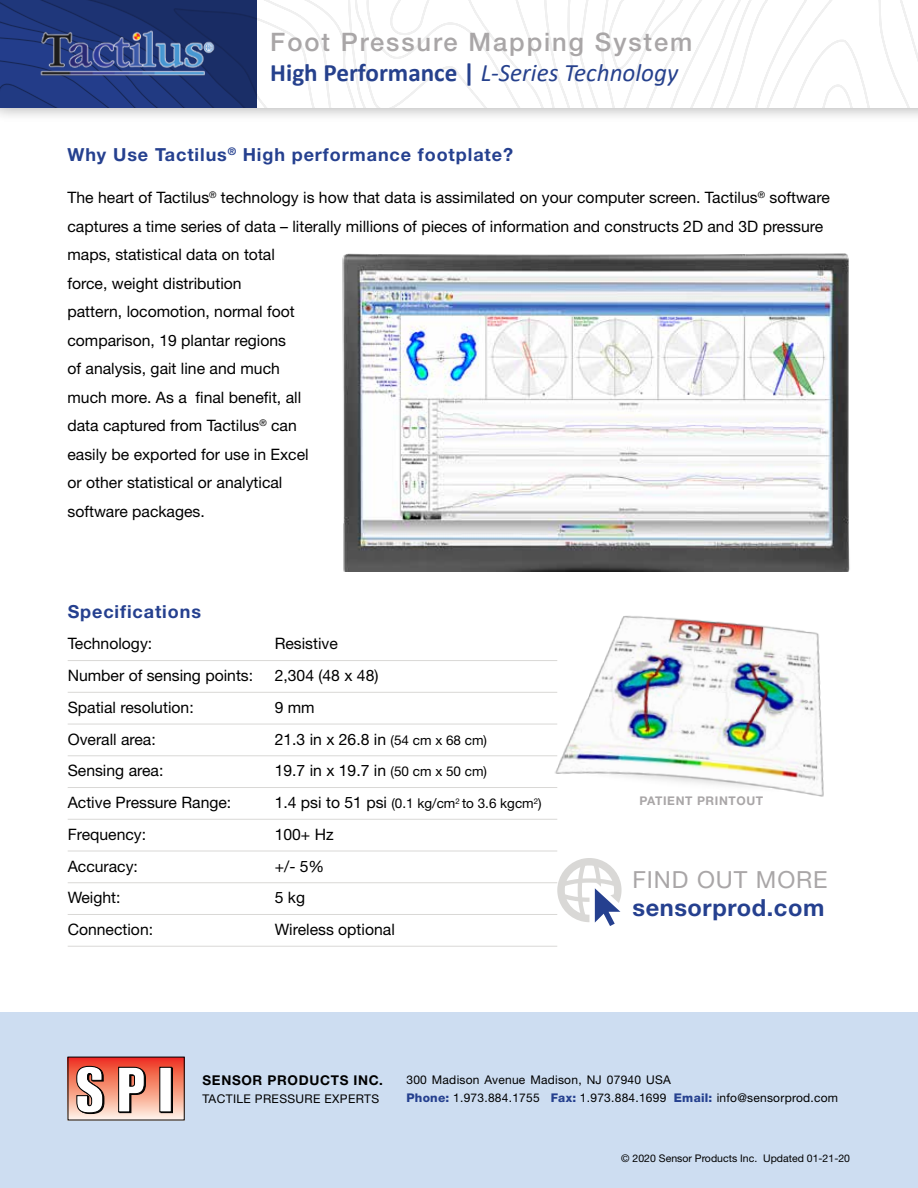
<style>
.page{position:relative;width:918px;height:1188px;background:#fff}
.page>*{position:absolute;margin:0;border:0;box-sizing:border-box;transform-origin:0 0}
.t1{font:500 25.5px "Helvetica Neue LT Std";letter-spacing:.075em;color:#a9a6a7}
.t2{font:italic 25.2px "Calibri";color:#26418d}
.t3{font:700 23.55px "Helvetica Neue LT Std";letter-spacing:.025em;color:#25408f}
.t4{font:23.55px "Helvetica Neue LT Std";letter-spacing:.04em;color:#a9a6a7}
.t5{font:700 18px "Helvetica Neue LT Std";letter-spacing:.05em;color:#25408f}
.t6{font:15.75px/28.5px "Helvetica Neue LT Std";color:#000}
.t7{font:13.5px "Helvetica Neue LT Std";color:#000}
.t8{font:700 13.5px "Helvetica Neue LT Std";letter-spacing:.05em;color:#000}
.t9{font:12px/18px "Helvetica Neue LT Std";letter-spacing:.02em;color:#000}
.t10{font:700 12px "Helvetica Neue LT Std";letter-spacing:.05em;color:#a9a6a7}
.t11{font:10.5px "Helvetica Neue LT Std";color:#000}
.s1{font-weight:700;font-style:normal}
.s2{font-size:13.5px}
.s3{font-size:15.75px}
.s4{font-weight:800;color:#25408f}
</style>
<div class="page">
<div style="left:0;top:1012px;width:918px;height:176px;background:#cdddf1"></div>
<svg style="left:557px;top:858px;width:65px;height:68px"></svg>
<div style="left:0;top:0;width:918px;height:124px;background:#000;opacity:.35"></div>
<svg style="left:256px;top:0;width:662px;height:108px"></svg>
<img style="left:342px;top:253px;width:508px;height:319px">
<hr style="left:68px;top:660px;width:489px;height:1px;background:#d9d8d6">
<hr style="left:68px;top:692px;width:489px;height:1px;background:#d9d8d6">
<hr style="left:68px;top:724px;width:489px;height:1px;background:#d9d8d6">
<hr style="left:68px;top:755px;width:489px;height:1px;background:#d9d8d6">
<hr style="left:68px;top:787px;width:489px;height:1px;background:#d9d8d6">
<hr style="left:68px;top:819px;width:489px;height:1px;background:#d9d8d6">
<hr style="left:68px;top:851px;width:489px;height:1px;background:#d9d8d6">
<hr style="left:68px;top:882px;width:489px;height:1px;background:#d9d8d6">
<hr style="left:68px;top:914px;width:489px;height:1px;background:#d9d8d6">
<hr style="left:68px;top:946px;width:489px;height:1px;background:#d9d8d6">
<img style="left:550px;top:615px;width:274px;height:237px">
<div style="left:68px;top:1057px;width:116px;height:63px;background:linear-gradient(to bottom,#ed3217,#fef4e1)"></div>
<div style="left:161px;top:1068px;width:12px;height:45px;background:#000"></div>
<svg style="left:76px;top:1066px;width:29px;height:48px"></svg>
<svg style="left:118px;top:1067px;width:28px;height:46px"></svg>
<div style="left:159px;top:1067px;width:13px;height:45px;background:#fff;border:1px solid #000"></div>
<svg style="left:0;top:0;width:256px;height:108px;background:#1d3475"></svg>
<img style="left:38px;top:29px;width:181px;height:50px">
<h1 class="t1" style="left:270px;top:27px;width:424px">Foot Pressure Mapping System</h1>
<h2 class="t2" style="left:270px;top:55px;width:409px"><span class="s1">High Performance |</span> L-Series Technology</h2>
<p class="t5" style="left:68px;top:144px;width:447px">Why Use Tactilus<sup>®</sup> High performance footplate?</p>
<p class="t6" style="left:68px;top:183px;width:764px">The heart of Tactilus<sup>®</sup> technology is how that data is assimilated on your computer screen. Tactilus<sup>®</sup> software captures a time series of data – literally millions of pieces of information and constructs 2D and 3D pressure maps, statistical data on total<br>force, weight distribution<br>pattern, locomotion, normal foot<br>comparison, 19 plantar regions<br>of analysis, gait line and much<br>much more. As a final benefit, all<br>data captured from Tactilus<sup>®</sup> can<br>easily be exported for use in Excel<br>or other statistical or analytical<br>software packages.</p>
<p class="t5" style="left:68px;top:600px;width:135px">Specifications</p>
<p class="t6" style="left:68px;top:629px;width:86px">Technology:</p>
<p class="t6" style="left:275px;top:629px;width:65px">Resistive</p>
<p class="t6" style="left:68px;top:661px;width:187px">Number of sensing points:</p>
<p class="t6" style="left:275px;top:661px;width:105px">2,304 (48 x 48)</p>
<p class="t6" style="left:68px;top:693px;width:128px">Spatial resolution:</p>
<p class="t6" style="left:275px;top:693px;width:42px">9 mm</p>
<p class="t6" style="left:68px;top:725px;width:90px">Overall area:</p>
<p class="t6" style="left:275px;top:725px;width:214px">21.3 in x 26.8 in <span class="s2">(54 cm x 68 cm)</span></p>
<p class="t6" style="left:68px;top:756px;width:97px">Sensing area:</p>
<p class="t6" style="left:275px;top:756px;width:214px">19.7 in x 19.7 in <span class="s2">(50 cm x 50 cm)</span></p>
<p class="t6" style="left:68px;top:788px;width:165px">Active Pressure Range:</p>
<p class="t7" style="left:275px;top:795px;width:268px"><span class="s3">1.4 psi to 51 psi</span> (0.1 kg/cm<sup>2</sup> to 3.6 kgcm<sup>2</sup>)</p>
<p class="t6" style="left:68px;top:820px;width:80px">Frequency:</p>
<p class="t6" style="left:275px;top:820px;width:61px">100+ Hz</p>
<p class="t6" style="left:68px;top:852px;width:72px">Accuracy:</p>
<p class="t6" style="left:275px;top:852px;width:51px">+/- 5%</p>
<p class="t6" style="left:68px;top:883px;width:54px">Weight:</p>
<p class="t6" style="left:275px;top:883px;width:32px">5 kg</p>
<p class="t6" style="left:68px;top:915px;width:87px">Connection:</p>
<p class="t6" style="left:275px;top:915px;width:122px">Wireless optional</p>
<p class="t10" style="left:640px;top:793px;width:125px">PATIENT PRINTOUT</p>
<h3 class="t4" style="left:632px;top:865px;width:197px">FIND OUT MORE</h3>
<h3 class="t3" style="left:632px;top:893px;width:194px">sensorprod.com</h3>
<p class="t8" style="left:202px;top:1072px;width:182px">SENSOR PRODUCTS INC.</p>
<p class="t9" style="left:202px;top:1090px;width:178px">TACTILE PRESSURE EXPERTS</p>
<p class="t9" style="left:406px;top:1071px;width:433px">300 Madison Avenue Madison, NJ 07940 USA<br><span class="s4">Phone:</span> 1.973.884.1755 <span class="s4">Fax:</span> 1.973.884.1699 <span class="s4">Email:</span> info@sensorprod.com</p>
<p class="t11" style="left:621px;top:1152px;width:230px">© 2020 Sensor Products Inc. Updated 01-21-20</p>
</div>
